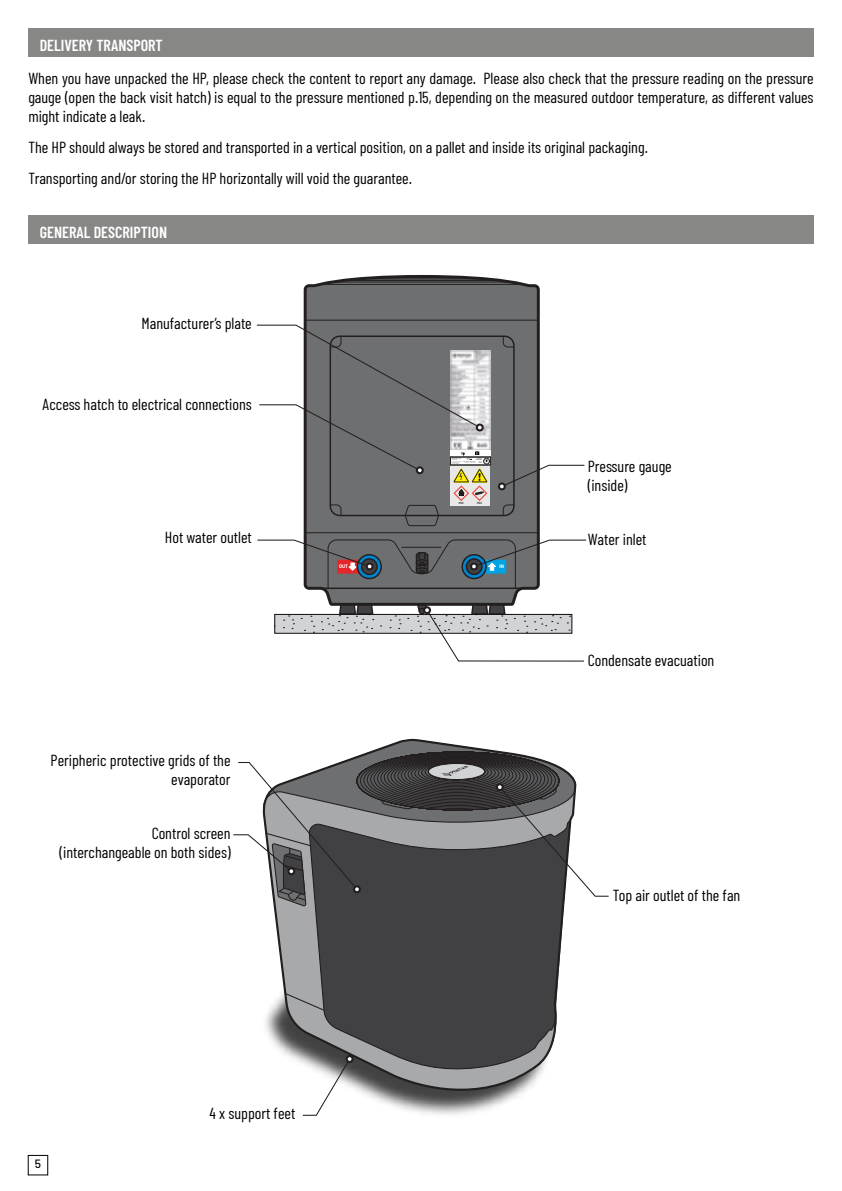
<style>
.page{position:relative;width:842px;height:1191px;background:#fff}
.page>*{position:absolute;margin:0;border:0;box-sizing:border-box;transform-origin:0 0}
.t1{font:16px/19.2px "Barlow Condensed";color:#000}
.t2{font:600 16px "Barlow Condensed";color:#fff}
.t3{font:500 12px "Barlow";color:#000}
.t4{font:700 5px "Barlow";color:#fff}
.t5{font:600 2.8px "Barlow";color:#231f20}
</style>
<div class="page">
<img style="left:378px;top:1100px;width:131px;height:15px">
<svg style="left:265px;top:738px;width:299px;height:362px"></svg>
<svg style="left:338px;top:607px;width:36px;height:7px"></svg>
<svg style="left:303px;top:274px;width:237px;height:333px;background:#6f7072"></svg>
<svg style="left:302px;top:1056px;width:51px;height:60px"></svg>
<div style="left:346px;top:1055px;width:8px;height:8px;border:2px solid #231f20;border-radius:50%"></div>
<svg style="left:233px;top:761px;width:376px;height:153px"></svg>
<div style="left:353px;top:885px;width:8px;height:8px;border:2px solid #231f20;border-radius:50%"></div>
<img style="left:490px;top:351px;width:1px;height:99px">
<div style="left:450px;top:457px;width:41px;height:8px;border:1px solid #231f20"></div>
<div style="left:450px;top:450px;width:41px;height:6px;background:#fff"></div>
<svg style="left:499px;top:464px;width:86px;height:25px"></svg>
<div style="left:498px;top:482px;width:8px;height:8px;border:2px solid #231f20;border-radius:50%"></div>
<div style="left:450px;top:466px;width:40px;height:40px;background:#e8e8e9"></div>
<svg style="left:453px;top:485px;width:16px;height:16px"></svg>
<svg style="left:455px;top:487px;width:13px;height:12px"></svg>
<svg style="left:472px;top:485px;width:15px;height:16px"></svg>
<svg style="left:473px;top:487px;width:13px;height:12px"></svg>
<svg style="left:459px;top:489px;width:5px;height:7px"></svg>
<svg style="left:475px;top:492px;width:8px;height:2px"></svg>
<hr style="left:305px;top:320px;width:233px;height:1px;background:#231f20">
<hr style="left:305px;top:532px;width:233px;height:1px;background:#231f20">
<svg style="left:330px;top:504px;width:12px;height:12px"></svg>
<svg style="left:502px;top:504px;width:13px;height:12px"></svg>
<svg style="left:502px;top:336px;width:13px;height:12px"></svg>
<svg style="left:404px;top:504px;width:36px;height:22px"></svg>
<hr style="left:320px;top:284px;width:202px;height:1px;background:#231f20">
<hr style="left:332px;top:282px;width:179px;height:1px;background:#231f20">
<hr style="left:342px;top:280px;width:158px;height:1px;background:#231f20">
<hr style="left:357px;top:278px;width:125px;height:1px;background:#231f20">
<hr style="left:382px;top:277px;width:72px;height:1px;background:#231f20">
<svg style="left:416px;top:603px;width:168px;height:59px"></svg>
<div style="left:423px;top:606px;width:8px;height:8px;border:2px solid #231f20;border-radius:50%"></div>
<svg style="left:277px;top:616px;width:293px;height:15px;background:#cacbcc"></svg>
<div style="left:275px;top:614px;width:297px;height:19px;border:1px solid #110c13"></div>
<svg style="left:257px;top:539px;width:330px;height:50px"></svg>
<div style="left:470px;top:562px;width:8px;height:8px;border:2px solid #231f20;border-radius:50%"></div>
<div style="left:28px;top:28px;width:786px;height:29px;background:#878786"></div>
<div style="left:28px;top:215px;width:786px;height:29px;background:#878786"></div>
<div style="left:28px;top:1155px;width:20px;height:20px;border:1px solid #000"></div>
<svg style="left:256px;top:324px;width:234px;height:159px"></svg>
<p class="t2" style="left:40px;top:33px;width:125px">DELIVERY TRANSPORT</p>
<p class="t1" style="left:28px;top:68px;width:787px;text-align:justify">When you have unpacked the HP, please check the content to report any damage. Please also check that the pressure reading on the pressure gauge (open the back visit hatch) is equal to the pressure mentioned p.15, depending on the measured outdoor temperature, as different values might indicate a leak.</p>
<p class="t1" style="left:28px;top:131px;width:621px;line-height:30.6px">The HP should always be stored and transported in a vertical position, on a pallet and inside its original packaging.<br>Transporting and/or storing the HP horizontally will void the guarantee.</p>
<p class="t2" style="left:40px;top:220px;width:129px">GENERAL DESCRIPTION</p>
<p class="t1" style="left:141px;top:313px;width:112px">Manufacturer’s plate</p>
<p class="t1" style="left:42px;top:395px;width:211px">Access hatch to electrical connections</p>
<p class="t1" style="left:165px;top:527px;width:88px">Hot water outlet</p>
<p class="t1" style="left:51px;top:750px;width:181px;text-align:right">Peripheric protective grids of the evaporator</p>
<p class="t1" style="left:60px;top:822px;width:172px;text-align:right">Control screen (interchangeable on both sides)</p>
<p class="t5" style="left:459px;top:501px;width:6px">R32</p>
<p class="t5" style="left:477px;top:501px;width:6px">R32</p>
<p class="t4" style="left:339px;top:563px;width:11px">OUT</p>
<p class="t4" style="left:499px;top:563px;width:6px">IN</p>
<p class="t3" style="left:35px;top:1156px;width:8px">5</p>
<p class="t1" style="left:210px;top:1103px;width:87px">4 x support feet</p>
<p class="t1" style="left:588px;top:456px;width:85px">Pressure gauge (inside)</p>
<p class="t1" style="left:588px;top:529px;width:60px">Water inlet</p>
<p class="t1" style="left:588px;top:650px;width:128px">Condensate evacuation</p>
<p class="t1" style="left:613px;top:885px;width:129px">Top air outlet of the fan</p>
</div>
